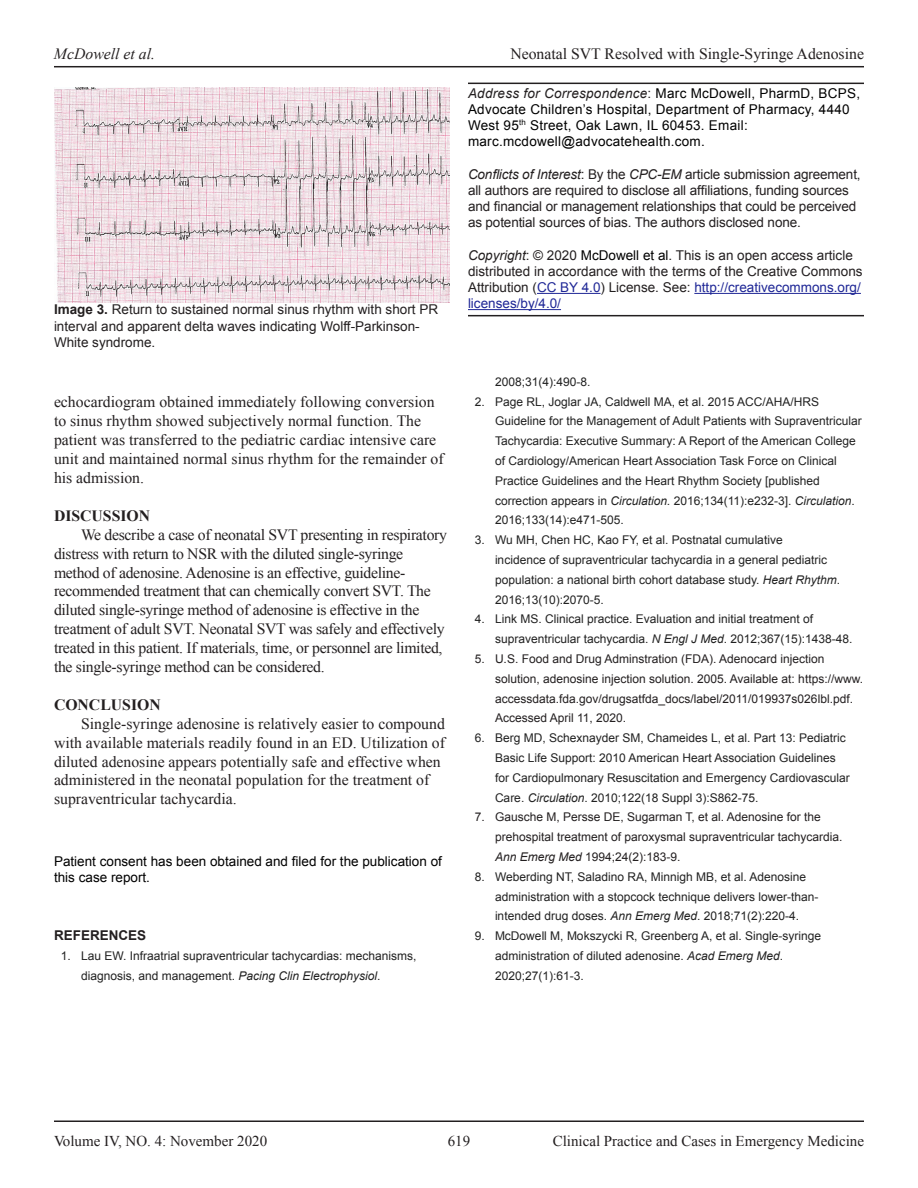
<style>
.page{position:relative;width:918px;height:1188px;background:#fff}
.page>*{position:absolute;margin:0;border:0;box-sizing:border-box;transform-origin:0 0}
.Body_Text{font:15.75px/18.9px "Times New Roman";color:#231f20}
.Body_Text-2{font:15.75px/18.9px "Times New Roman";letter-spacing:-.02em;color:#231f20}
.Body_Titles{font:700 15.75px "Times New Roman";color:#231f20}
.t1{font:italic 15.75px "Times New Roman";color:#231f20}
.t2{font:15px "Times New Roman";color:#231f20}
.Figures_Tables_text{font:13.5px/16.2px "Arial";color:#231f20}
.t3{font:13.5px/16.2px "Arial";letter-spacing:.02em;color:#000}
.t4{font:13.5px/16.2px "Arial";color:#000}
.t5{font:700 13.5px "Arial";color:#231f20}
.t6{font:12px/19.8px "Arial";color:#212121}
.t7{font:12px/19.8px "Arial";color:#231f20}
.s1{font-weight:700}
.s2{font-style:italic}
.s3{font-style:italic;color:#231f20}
.s4{color:#231f20}
.s5{color:#000}
.s6{color:#1f2796}
</style>
<div class="page">
<hr style="left:54px;top:1120px;width:810px;height:2px;background:#231f20">
<hr style="left:54px;top:66px;width:810px;height:1px;background:#231f20">
<hr style="left:468px;top:83px;width:396px;height:1px;background:#231f20">
<hr style="left:537px;top:293px;width:64px;height:1px;background:#1f2796">
<hr style="left:694px;top:293px;width:167px;height:1px;background:#1f2796">
<hr style="left:468px;top:315px;width:396px;height:1px;background:#231f20">
<hr style="left:468px;top:309px;width:93px;height:1px;background:#1f2796">
<img style="left:54px;top:88px;width:396px;height:214px">
<h1 class="t1" style="left:54px;top:43px;width:103px">McDowell et al.</h1>
<h1 class="Body_Text" style="left:510px;top:44px;width:355px">Neonatal SVT Resolved with Single-Syringe Adenosine</h1>
<p class="Figures_Tables_text" style="left:54px;top:302px;width:386px"><span class="s1">Image 3.</span> Return to sustained normal sinus rhythm with short PR interval and apparent delta waves indicating Wolff-Parkinson-<br>White syndrome.</p>
<p class="Body_Text" style="left:54px;top:392px;width:391px">echocardiogram obtained immediately following conversion to sinus rhythm showed subjectively normal function. The patient was transferred to the pediatric cardiac intensive care unit and maintained normal sinus rhythm for the remainder of his admission.</p>
<p class="Body_Titles" style="left:54px;top:505px;width:98px">DISCUSSION</p>
<p class="Body_Text-2" style="left:54px;top:525px;width:395px;text-indent:27px">We describe a case of neonatal SVT presenting in respiratory distress with return to NSR with the diluted single-syringe method of adenosine. Adenosine is an effective, guideline&shy;recommended treatment that can chemically convert SVT. The diluted single-syringe method of adenosine is effective in the treatment of adult SVT. Neonatal SVT was safely and effectively treated in this patient. If materials, time, or personnel are limited, the single-syringe method can be considered.</p>
<p class="Body_Titles" style="left:54px;top:694px;width:108px">CONCLUSION</p>
<p class="Body_Text" style="left:54px;top:714px;width:393px;text-indent:27px">Single-syringe adenosine is relatively easier to compound with available materials readily found in an ED. Utilization of diluted adenosine appears potentially safe and effective when administered in the neonatal population for the treatment of supraventricular tachycardia.</p>
<p class="t4" style="left:54px;top:853px;width:389px">Patient consent has been obtained and filed for the publication of this case report.</p>
<p class="t5" style="left:54px;top:927px;width:94px">REFERENCES</p>
<p class="t6" style="left:81px;top:946px;width:337px;text-indent:-20px">1. Lau EW. Infraatrial supraventricular tachycardias: mechanisms, diagnosis, and management. <span class="s2">Pacing Clin Electrophysiol</span>.</p>
<p class="t3" style="left:468px;top:85px;width:394px"><span class="s3">Address for Correspondence</span><span class="s4">:</span> Marc McDowell, PharmD, BCPS, Advocate Children’s Hospital, Department of Pharmacy, 4440<br>West 95<sup>th</sup> Street, Oak Lawn, IL 60453. Email: marc.mcdowell@advocatehealth.com.</p>
<p class="Figures_Tables_text" style="left:468px;top:166px;width:394px"><span class="s2">Conflicts of Interest</span>: By the <span class="s2">CPC-EM</span> article submission agreement, all authors are required to disclose all affiliations, funding sources and financial or management relationships that could be perceived as potential sources of bias. The authors disclosed none.</p>
<p class="Figures_Tables_text" style="left:468px;top:247px;width:396px"><span class="s2">Copyright</span>: © 2020 <span class="s5">McDowell et al</span>. This is an open access article distributed in accordance with the terms of the Creative Commons Attribution (<span class="s6">CC BY 4.0</span>) License. See: <span class="s6">http://creativecommons.org/ licenses/by/4.0/</span></p>
<p class="t6" style="left:495px;top:372px;width:97px">2008;31(4):490-8.</p>
<p class="t6" style="left:495px;top:392px;width:368px;text-indent:-20px">2. Page RL, Joglar JA, Caldwell MA, et al. 2015 ACC/AHA/HRS Guideline for the Management of Adult Patients with Supraventricular Tachycardia: Executive Summary: A Report of the American College of Cardiology/American Heart Association Task Force on Clinical Practice Guidelines and the Heart Rhythm Society [published correction appears in <span class="s2">Circulation.</span> 2016;134(11):e232-3]. <span class="s2">Circulation</span>.<br>2016;133(14):e471-505.</p>
<p class="t6" style="left:495px;top:530px;width:347px;text-indent:-20px">3. Wu MH, Chen HC, Kao FY, et al. Postnatal cumulative<br>incidence of supraventricular tachycardia in a general pediatric population: a national birth cohort database study. <span class="s2">Heart Rhythm</span>.<br>2016;13(10):2070-5.</p>
<p class="t6" style="left:495px;top:609px;width:359px;text-indent:-20px">4. Link MS. Clinical practice. Evaluation and initial treatment of supraventricular tachycardia. <span class="s2">N Engl J Med</span>. 2012;367(15):1438-48.</p>
<p class="t7" style="left:495px;top:649px;width:370px;text-indent:-20px">5. U.S. Food and Drug Adminstration (FDA). Adenocard injection solution, adenosine injection solution. 2005. Available at: https://www. accessdata.fda.gov/drugsatfda_docs/label/2011/019937s026lbl.pdf.<br>Accessed April 11, 2020.</p>
<p class="t6" style="left:495px;top:728px;width:356px;text-indent:-20px">6. Berg MD, Schexnayder SM, Chameides L, et al. Part 13: Pediatric Basic Life Support: 2010 American Heart Association Guidelines for Cardiopulmonary Resuscitation and Emergency Cardiovascular Care. <span class="s2">Circulation</span>. 2010;122(18 Suppl 3):S862-75.</p>
<p class="t7" style="left:495px;top:807px;width:349px;text-indent:-20px">7. Gausche M, Persse DE, Sugarman T, et al. Adenosine for the prehospital treatment of paroxysmal supraventricular tachycardia.<br><span class="s2">Ann Emerg Med</span> 1994;24(2):183-9.</p>
<p class="t6" style="left:495px;top:867px;width:325px;text-indent:-20px">8. Weberding NT, Saladino RA, Minnigh MB, et al. Adenosine administration with a stopcock technique delivers lower-than&shy;intended drug doses. <span class="s2">Ann Emerg Med</span>. 2018;71(2):220-4.</p>
<p class="t6" style="left:495px;top:926px;width:328px;text-indent:-20px">9. McDowell M, Mokszycki R, Greenberg A, et al. Single-syringe administration of diluted adenosine. <span class="s2">Acad Emerg Med</span>.<br>2020;27(1):61-3.</p>
<p class="t2" style="left:54px;top:1131px;width:215px">Volume IV, NO. 4: November 2020</p>
<p class="t2" style="left:448px;top:1131px;width:24px">619</p>
<p class="t2" style="left:553px;top:1131px;width:313px">Clinical Practice and Cases in Emergency Medicine</p>
</div>
